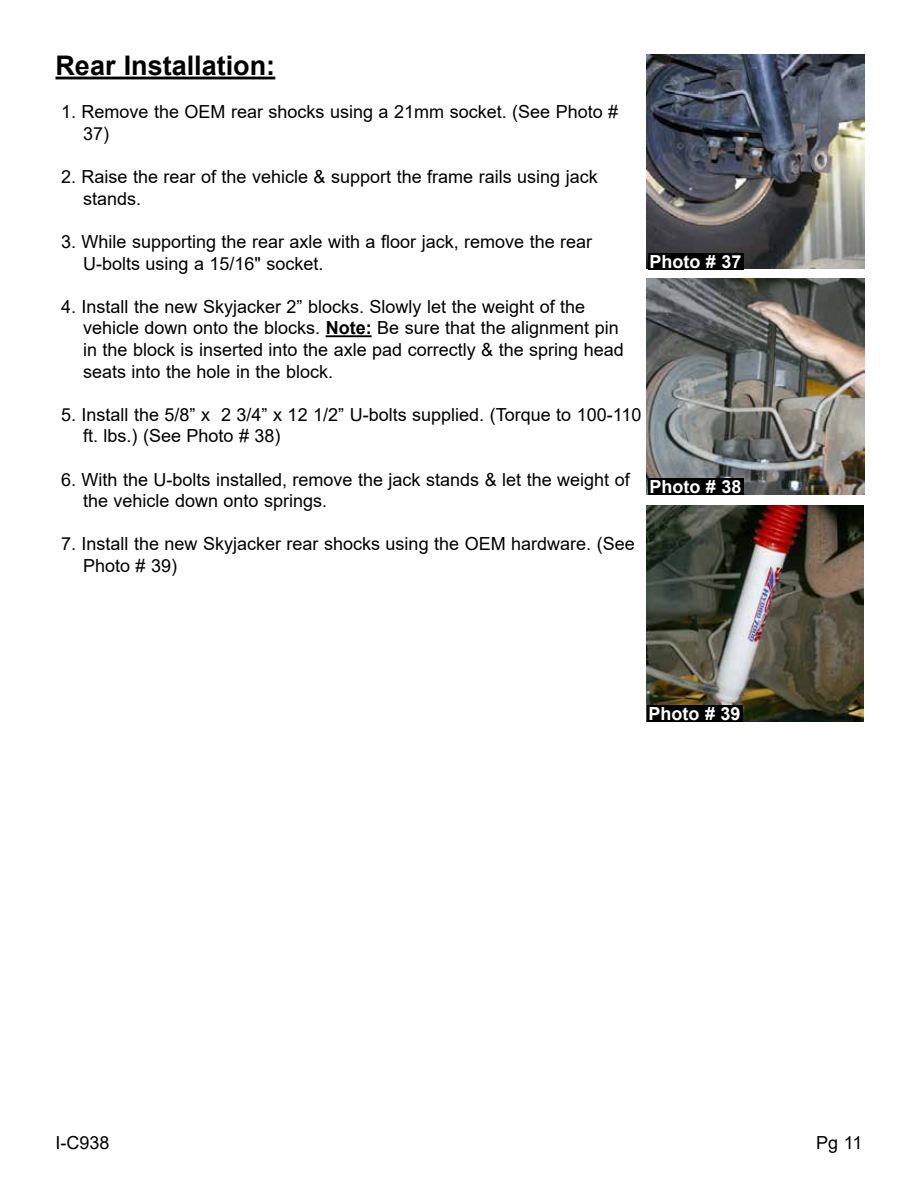
<style>
.page{position:relative;width:918px;height:1188px;background:#fff}
.page>*{position:absolute;margin:0;border:0;box-sizing:border-box;transform-origin:0 0}
.t1{font:700 27px "Arial";color:#000}
.t2{font:18px/21.6px "Arial";color:#000}
.t3{font:700 18px "Arial";color:#fff}
.s1{font-weight:700}
</style>
<div class="page">
<hr style="left:56px;top:77px;width:219px;height:2px;background:#000">
<hr style="left:326px;top:335px;width:46px;height:2px;background:#000">
<img style="left:647px;top:54px;width:217px;height:215px">
<div style="left:648px;top:253px;width:95px;height:16px;background:#000"></div>
<img style="left:647px;top:278px;width:217px;height:216px">
<div style="left:648px;top:478px;width:95px;height:17px;background:#000"></div>
<img style="left:647px;top:506px;width:217px;height:216px">
<div style="left:647px;top:705px;width:95px;height:16px;background:#000"></div>
<h1 class="t1" style="left:56px;top:47px;width:221px">Rear Installation:</h1>
<p class="t2" style="left:83px;top:101px;width:537px;text-indent:-22px">1. Remove the OEM rear shocks using a 21mm socket. (See Photo #<br>37)</p>
<p class="t2" style="left:83px;top:166px;width:516px;text-indent:-22px">2. Raise the rear of the vehicle &amp; support the frame rails using jack stands.</p>
<p class="t2" style="left:83px;top:231px;width:511px;text-indent:-22px">3. While supporting the rear axle with a floor jack, remove the rear<br>U-bolts using a 15/16" socket.</p>
<p class="t2" style="left:83px;top:296px;width:542px;text-indent:-22px">4. Install the new Skyjacker 2” blocks. Slowly let the weight of the vehicle down onto the blocks. <span class="s1">Note:</span> Be sure that the alignment pin in the block is inserted into the axle pad correctly &amp; the spring head seats into the hole in the block.</p>
<p class="t2" style="left:83px;top:404px;width:560px;text-indent:-22px">5. Install the 5/8” x 2 3/4” x 12 1/2” U-bolts supplied. (Torque to 100-110 ft. lbs.) (See Photo # 38)</p>
<p class="t2" style="left:83px;top:468px;width:548px;text-indent:-22px">6. With the U-bolts installed, remove the jack stands &amp; let the weight of the vehicle down onto springs.</p>
<p class="t2" style="left:83px;top:533px;width:553px;text-indent:-22px">7. Install the new Skyjacker rear shocks using the OEM hardware. (See<br>Photo # 39)</p>
<p class="t3" style="left:650px;top:249px;width:94px">Photo # 37</p>
<p class="t3" style="left:650px;top:474px;width:94px">Photo # 38</p>
<p class="t3" style="left:649px;top:701px;width:94px">Photo # 39</p>
<p class="t2" style="left:56px;top:1131px;width:56px">I-C938</p>
<p class="t2" style="left:816px;top:1131px;width:48px">Pg 11</p>
</div>
